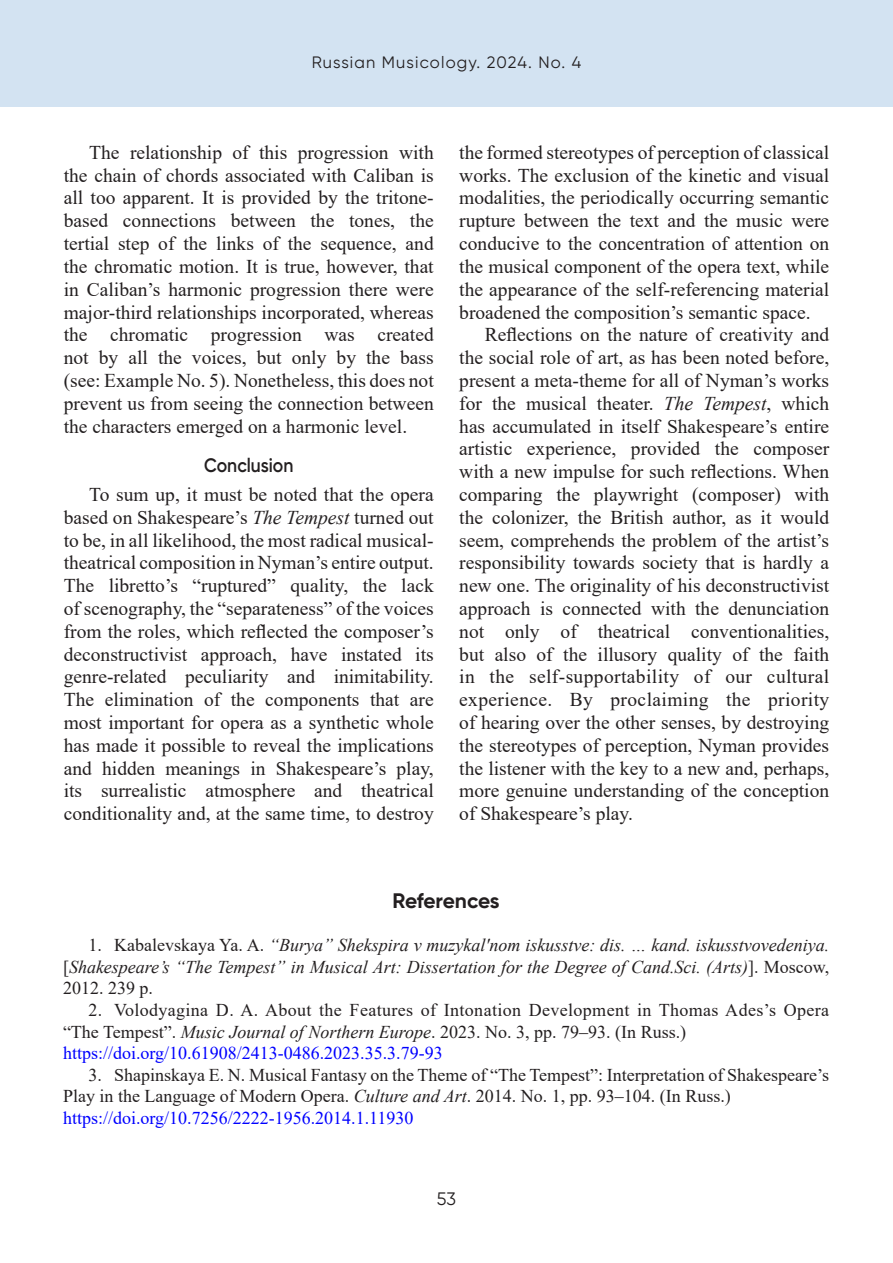
<style>
.page{position:relative;width:893px;height:1263px;background:#fff}
.page>*{position:absolute;margin:0;border:0;box-sizing:border-box;transform-origin:0 0}
.Список_литературы{font:700 21px "Gilroy";letter-spacing:-.015em;color:#231f20}
.Текст{font:19.5px/22.8px "Times New Roman";color:#231f20;text-align:justify}
.Глава1{font:600 19.5px "Gilroy";color:#231f20;scale:.9 1}
.Литература{font:italic 18px/21.6px "Times New Roman";color:#231f20;text-align:justify}
.Литература-2{font:18px/21.6px "Times New Roman";color:#231f20}
.Литература-3{font:18px/21.6px "Times New Roman";letter-spacing:.02em;color:#231f20}
.Литература_DOI{font:18px "Times New Roman";color:#00f}
.t1{font:18px "Gilroy";color:#231f20}
.t2{font:16.5px "Gilroy";letter-spacing:.07em;color:#231f20}
.s1{font-style:italic}
.s2{font-style:normal}
</style>
<div class="page">
<div style="left:0;top:0;width:893px;height:107px;background:#d3e3f2"></div>
<p class="t2" style="left:312px;top:53px;width:271px">Russian Musicology. 2024. No. 4</p>
<p class="Текст" style="left:64px;top:140px;width:371px;text-indent:26px">The relationship of this progression with the chain of chords associated with Caliban is all too apparent. It is provided by the tritone&shy;based connections between the tones, the tertial step of the links of the sequence, and the chromatic motion. It is true, however, that in Caliban’s harmonic progression there were major-third relationships incorporated, whereas the chromatic progression was created not by all the voices, but only by the bass (see: Example No. 5). Nonetheless, this does not prevent us from seeing the connection between the characters emerged on a harmonic level.</p>
<p class="Глава1" style="left:204px;top:453px;width:101px">Conclusion</p>
<p class="Текст" style="left:64px;top:482px;width:371px;text-indent:26px">To sum up, it must be noted that the opera based on Shakespeare’s <span class="s1">The Tempest</span> turned out to be, in all likelihood, the most radical musical&shy;theatrical composition in Nyman’s entire output.<br>The libretto’s “ruptured” quality, the lack of scenography, the “separateness” of the voices from the roles, which reflected the composer’s deconstructivist approach, have instated its genre-related peculiarity and inimitability.<br>The elimination of the components that are most important for opera as a synthetic whole has made it possible to reveal the implications and hidden meanings in Shakespeare’s play, its surrealistic atmosphere and theatrical conditionality and, at the same time, to destroy</p>
<p class="Текст" style="left:459px;top:140px;width:371px">the formed stereotypes of perception of classical works. The exclusion of the kinetic and visual modalities, the periodically occurring semantic rupture between the text and the music were conducive to the concentration of attention on the musical component of the opera text, while the appearance of the self-referencing material broadened the composition’s semantic space.</p>
<p class="Текст" style="left:459px;top:323px;width:371px;text-indent:26px">Reflections on the nature of creativity and the social role of art, as has been noted before, present a meta-theme for all of Nyman’s works for the musical theater. <span class="s1">The Tempest</span>, which has accumulated in itself Shakespeare’s entire artistic experience, provided the composer with a new impulse for such reflections. When comparing the playwright (composer) with the colonizer, the British author, as it would seem, comprehends the problem of the artist’s responsibility towards society that is hardly a new one. The originality of his deconstructivist approach is connected with the denunciation not only of theatrical conventionalities, but also of the illusory quality of the faith in the self-supportability of our cultural experience. By proclaiming the priority of hearing over the other senses, by destroying the stereotypes of perception, Nyman provides the listener with the key to a new and, perhaps, more genuine understanding of the conception of Shakespeare’s play.</p>
<p class="Список_литературы" style="left:393px;top:887px;width:108px">References</p>
<p class="Литература" style="left:63px;top:934px;width:768px;text-indent:26px"><span class="s2">1. Kabalevskaya Ya. A.</span> “Burya” Shekspira v muzykal'nom iskusstve: dis. … kand. iskusstvovedeniya. <span class="s2">[</span>Shakespeare’s “The Tempest” in Musical Art: Dissertation for the Degree of Cand.Sci. (Arts)<span class="s2">]. Moscow, 2012. 239 p.</span></p>
<p class="Литература-3" style="left:63px;top:998px;width:768px;text-indent:26px">2. Volodyagina D. A. About the Features of Intonation Development in Thomas Ades’s Opera “The Tempest”. <span class="s1">Music Journal of Northern Europe</span>. 2023. No. 3, pp. 79‒93. (In Russ.)</p>
<p class="Литература_DOI" style="left:63px;top:1040px;width:381px">https://doi.org/10.61908/2413-0486.2023.35.3.79-93</p>
<p class="Литература-2" style="left:63px;top:1063px;width:768px;text-indent:26px">3. Shapinskaya E. N. Musical Fantasy on the Theme of “The Tempest”: Interpretation of Shakespeare’s<br>Play in the Language of Modern Opera. <span class="s1">Culture and Art</span>. 2014. No. 1, pp. 93‒104. (In Russ.)</p>
<p class="Литература_DOI" style="left:63px;top:1105px;width:352px">https://doi.org/10.7256/2222-1956.2014.1.11930</p>
<p class="t1" style="left:437px;top:1188px;width:21px">53</p>
</div>
